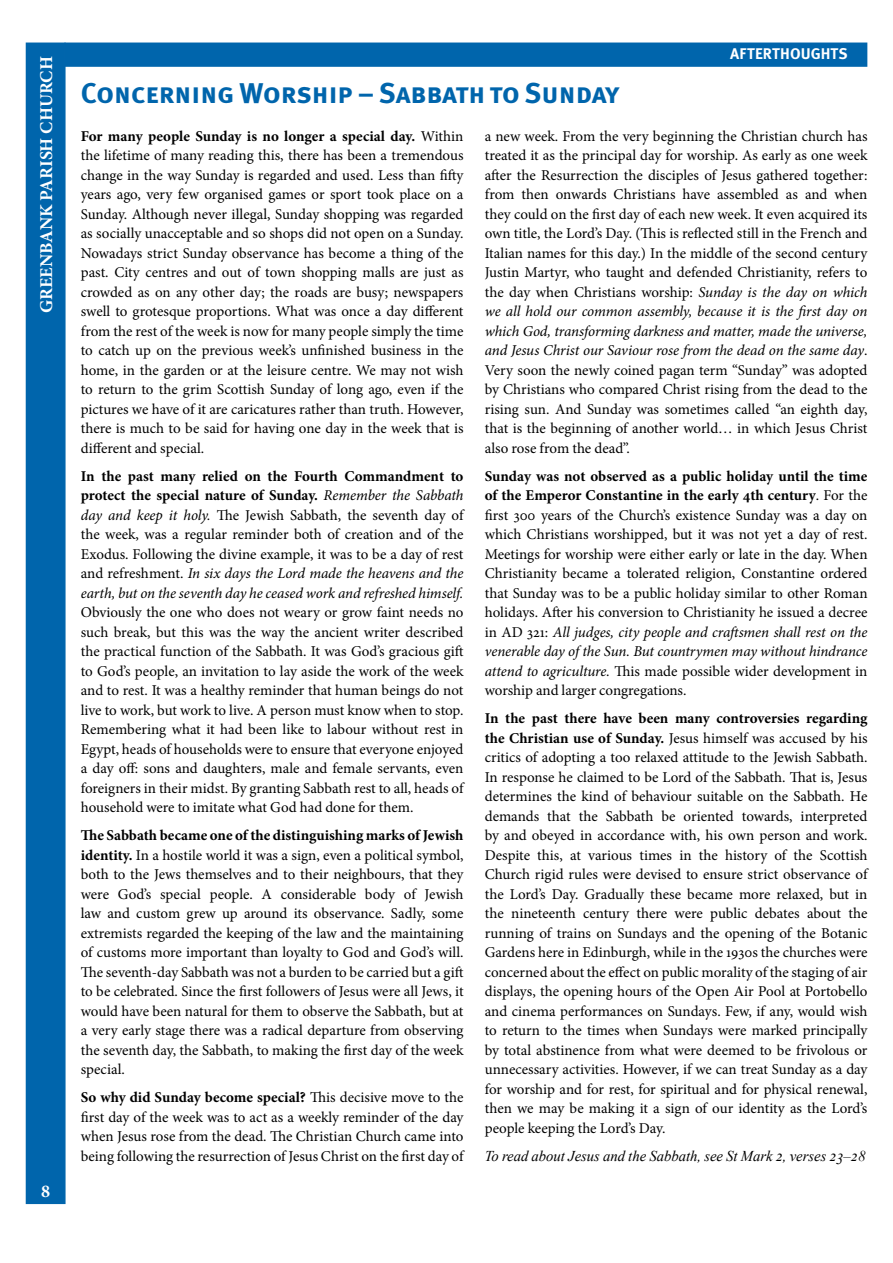
<style>
.page{position:relative;width:893px;height:1263px;background:#fff}
.page>*{position:absolute;margin:0;border:0;box-sizing:border-box;transform-origin:0 0}
.t1{font:700 28.5px "Meta Pro";letter-spacing:-.01em;color:#0065ac}
.t2{font:700 18px "Minion Pro";color:#fff}
.t3{font:700 15.45px "Meta Pro";letter-spacing:.005em;color:#fff}
.t4{font:15px/19.5px "Minion Pro";letter-spacing:-.005em;color:#000;text-align:justify}
.t5{font:italic 15px "Times New Roman";color:#000}
.s1{font-weight:700}
.s2{font-style:italic}
</style>
<div class="page">
<div style="left:64px;top:43px;width:803px;height:24px;background:#0065ac;border:2px solid #0065ac"></div>
<div style="left:26px;top:43px;width:40px;height:1161px;background:#0065ac;border:2px solid #0065ac"></div>
<p class="t2" style="left:34px;top:313px;width:258px;rotate:-90deg">GREENBANK PARISH CHURCH</p>
<p class="t2" style="left:41px;top:1178px;width:10px">8</p>
<p class="t3" style="left:730px;top:44px;width:119px">AFTERTHOUGHTS</p>
<h1 class="t1" style="left:81px;top:75px;width:541px">Concerning Worship – Sabbath to Sunday</h1>
<p class="t4" style="left:81px;top:126px;width:384px"><span class="s1">For many people Sunday is no longer a special day.</span> Within the lifetime of many reading this, there has been a tremendous change in the way Sunday is regarded and used. Less than fifty years ago, very few organised games or sport took place on a Sunday. Although never illegal, Sunday shopping was regarded as socially unacceptable and so shops did not open on a Sunday.<br>Nowadays strict Sunday observance has become a thing of the past. City centres and out of town shopping malls are just as crowded as on any other day; the roads are busy; newspapers swell to grotesque proportions. What was once a day different from the rest of the week is now for many people simply the time to catch up on the previous week’s unfinished business in the home, in the garden or at the leisure centre. We may not wish to return to the grim Scottish Sunday of long ago, even if the pictures we have of it are caricatures rather than truth. However, there is much to be said for having one day in the week that is different and special.</p>
<p class="t4" style="left:81px;top:466px;width:384px"><span class="s1">In the past many relied on the Fourth Commandment to protect the special nature of Sunday.</span> <span class="s2">Remember the Sabbath day and keep it holy.</span> The Jewish Sabbath, the seventh day of the week, was a regular reminder both of creation and of the Exodus. Following the divine example, it was to be a day of rest and refreshment. <span class="s2">In six days the Lord made the heavens and the earth, but on the seventh day he ceased work and refreshed himself.</span></p>
<p class="t4" style="left:81px;top:603px;width:384px">Obviously the one who does not weary or grow faint needs no such break, but this was the way the ancient writer described the practical function of the Sabbath. It was God’s gracious gift to God’s people, an invitation to lay aside the work of the week and to rest. It was a healthy reminder that human beings do not live to work, but work to live. A person must know when to stop.<br>Remembering what it had been like to labour without rest in Egypt, heads of households were to ensure that everyone enjoyed a day off: sons and daughters, male and female servants, even foreigners in their midst. By granting Sabbath rest to all, heads of household were to imitate what God had done for them.</p>
<p class="t4" style="left:81px;top:826px;width:384px"><span class="s1">The Sabbath became one of the distinguishing marks of Jewish identity.</span> In a hostile world it was a sign, even a political symbol, both to the Jews themselves and to their neighbours, that they were God’s special people. A considerable body of Jewish law and custom grew up around its observance. Sadly, some extremists regarded the keeping of the law and the maintaining of customs more important than loyalty to God and God’s will.<br>The seventh-day Sabbath was not a burden to be carried but a gift to be celebrated. Since the first followers of Jesus were all Jews, it would have been natural for them to observe the Sabbath, but at a very early stage there was a radical departure from observing the seventh day, the Sabbath, to making the first day of the week special.</p>
<p class="t4" style="left:81px;top:1088px;width:384px"><span class="s1">So why did Sunday become special?</span> This decisive move to the first day of the week was to act as a weekly reminder of the day when Jesus rose from the dead. The Christian Church came into being following the resurrection of Jesus Christ on the first day of</p>
<p class="t4" style="left:485px;top:126px;width:384px">a new week. From the very beginning the Christian church has treated it as the principal day for worship. As early as one week after the Resurrection the disciples of Jesus gathered together: from then onwards Christians have assembled as and when they could on the first day of each new week. It even acquired its own title, the Lord’s Day. (This is reflected still in the French and Italian names for this day.) In the middle of the second century Justin Martyr, who taught and defended Christianity, refers to the day when Christians worship: <span class="s2">Sunday is the day on which we all hold our common assembly, because it is the first day on which God, transforming darkness and matter, made the universe, and Jesus Christ our Saviour rose from the dead on the same day</span>.<br>Very soon the newly coined pagan term “Sunday” was adopted by Christians who compared Christ rising from the dead to the rising sun. And Sunday was sometimes called “an eighth day, that is the beginning of another world… in which Jesus Christ also rose from the dead”.</p>
<p class="t4" style="left:485px;top:466px;width:384px"><span class="s1">Sunday was not observed as a public holiday until the time of the Emperor Constantine in the early 4th century</span>. For the first 300 years of the Church’s existence Sunday was a day on which Christians worshipped, but it was not yet a day of rest.<br>Meetings for worship were either early or late in the day. When Christianity became a tolerated religion, Constantine ordered that Sunday was to be a public holiday similar to other Roman holidays. After his conversion to Christianity he issued a decree in AD 321: <span class="s2">All judges, city people and craftsmen shall rest on the venerable day of the Sun. But countrymen may without hindrance attend to agriculture.</span> This made possible wider development in worship and larger congregations.</p>
<p class="t4" style="left:485px;top:709px;width:384px"><span class="s1">In the past there have been many controversies regarding the Christian use of Sunday.</span> Jesus himself was accused by his critics of adopting a too relaxed attitude to the Jewish Sabbath.<br>In response he claimed to be Lord of the Sabbath. That is, Jesus determines the kind of behaviour suitable on the Sabbath. He demands that the Sabbath be oriented towards, interpreted by and obeyed in accordance with, his own person and work.<br>Despite this, at various times in the history of the Scottish Church rigid rules were devised to ensure strict observance of the Lord’s Day. Gradually these became more relaxed, but in the nineteenth century there were public debates about the running of trains on Sundays and the opening of the Botanic Gardens here in Edinburgh, while in the 1930s the churches were concerned about the effect on public morality of the staging of air displays, the opening hours of the Open Air Pool at Portobello and cinema performances on Sundays. Few, if any, would wish to return to the times when Sundays were marked principally by total abstinence from what were deemed to be frivolous or unnecessary activities. However, if we can treat Sunday as a day for worship and for rest, for spiritual and for physical renewal, then we may be making it a sign of our identity as the Lord’s people keeping the Lord’s Day.</p>
<p class="t5" style="left:485px;top:1145px;width:382px">To read about Jesus and the Sabbath, see St Mark 2, verses 23–28</p>
</div>
